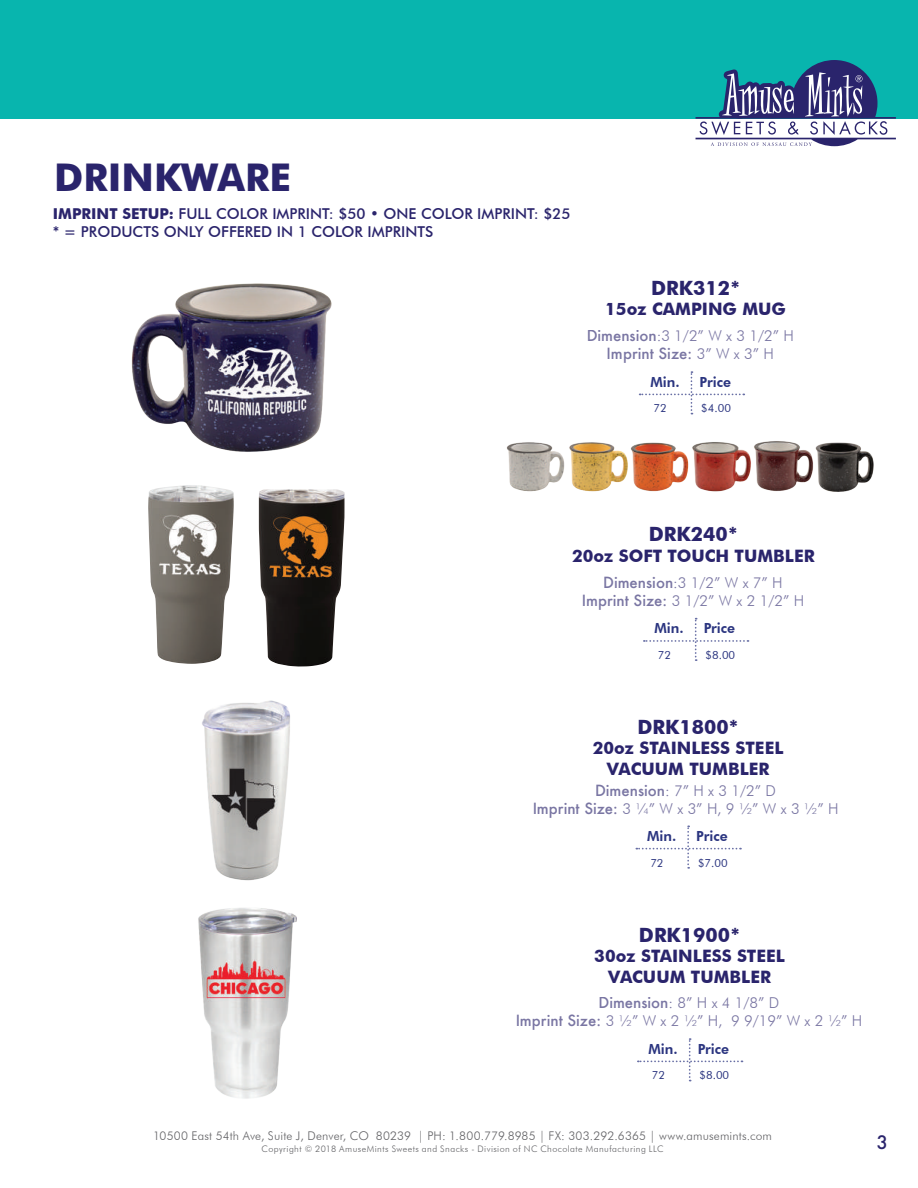
<style>
.page{position:relative;width:918px;height:1188px;background:#fff}
.page>*{position:absolute;margin:0;border:0;box-sizing:border-box;transform-origin:0 0}
.t1{font:700 38.25px "Futura BT";color:#2a246c}
.t2{font:700 19.65px "Futura BT";color:#2a246c}
.t3{font:500 18px "Futura";color:#2a246c}
.t4{font:700 17.1px/20.5px "Futura BT";color:#2a246c;text-align:center}
.t5{font:300 15px/18px "Futura BT";color:#2a246c;text-align:center}
.t6{font:500 15px/18px "Futura BT";color:#2a246c}
.t7{font:500 15px "Futura";color:#2a246c}
.t8{font:800 13.95px "Futura BT";color:#2b3580}
.t9{font:300 12px "Futura BT";letter-spacing:.015em;color:#636366}
.t10{font:11.25px "Futura BT";color:#2b3580}
.t11{font:300 9px "Futura BT";letter-spacing:.05em;color:#636366}
.s1{font-weight:700}
.s2{font-family:"Futura";font-weight:500}
.s3{font-family:"Futura BT";font-weight:300}
</style>
<div class="page">
<div style="left:0;top:0;width:918px;height:119px;background:#08b5ae"></div>
<svg style="left:696px;top:60px;width:200px;height:86px"></svg>
<img style="left:148px;top:485px;width:86px;height:179px">
<img style="left:202px;top:700px;width:88px;height:181px">
<img style="left:259px;top:489px;width:86px;height:178px">
<svg style="left:644px;top:618px;width:104px;height:43px"></svg>
<svg style="left:636px;top:825px;width:105px;height:44px"></svg>
<svg style="left:640px;top:371px;width:104px;height:43px"></svg>
<img style="left:131px;top:283px;width:201px;height:169px">
<img style="left:692px;top:441px;width:182px;height:51px">
<img style="left:631px;top:442px;width:58px;height:50px">
<img style="left:506px;top:442px;width:122px;height:50px">
<img style="left:198px;top:908px;width:99px;height:191px">
<svg style="left:638px;top:1038px;width:104px;height:43px"></svg>
<h1 class="t1" style="left:54px;top:154px;width:239px">DRINKWARE</h1>
<p class="t6" style="left:53px;top:204px;width:519px"><span class="s1">IMPRINT SETUP:</span> FULL COLOR IMPRINT: $50 • ONE COLOR IMPRINT: $25 * = PRODUCTS ONLY OFFERED IN 1 COLOR IMPRINTS</p>
<h2 class="t2" style="left:651px;top:276px;width:91px">DRK312*</h2>
<p class="t4" style="left:605px;top:299px;width:182px">15oz CAMPING MUG</p>
<p class="t5" style="left:587px;top:327px;width:209px"><span class="s2">Dimension</span>:3 1/2” W x 3 1/2” H</p>
<p class="t7" style="left:607px;top:344px;width:169px">Imprint Size: <span class="s3">3” W x 3” H</span></p>
<p class="t8" style="left:650px;top:373px;width:31px">Min.</p>
<p class="t8" style="left:700px;top:373px;width:33px">Price</p>
<p class="t10" style="left:701px;top:402px;width:31px">$4.00</p>
<p class="t10" style="left:654px;top:402px;width:15px">72</p>
<h2 class="t2" style="left:649px;top:522px;width:91px">DRK240*</h2>
<p class="t4" style="left:572px;top:545px;width:244px">20oz SOFT TOUCH TUMBLER</p>
<p class="t5" style="left:582px;top:573px;width:224px"><span class="s2">Dimension</span>:3 1/2” W x 7” H<br><span class="s2">Imprint Size:</span> 3 1/2” W x 2 1/2” H</p>
<p class="t8" style="left:655px;top:620px;width:31px">Min.</p>
<p class="t8" style="left:704px;top:620px;width:33px">Price</p>
<p class="t10" style="left:706px;top:648px;width:31px">$8.00</p>
<p class="t10" style="left:658px;top:648px;width:15px">72</p>
<h2 class="t2" style="left:637px;top:715px;width:103px">DRK1800*</h2>
<p class="t4" style="left:593px;top:738px;width:192px">20oz STAINLESS STEEL<br>VACUUM TUMBLER</p>
<p class="t5" style="left:532px;top:781px;width:308px"><span class="s2">Dimension</span>: 7” H x 3 1/2” D<br><span class="s2">Imprint Size:</span> 3 ¼” W x 3” H, 9 ½” W x 3 ½” H</p>
<p class="t8" style="left:647px;top:827px;width:31px">Min.</p>
<p class="t8" style="left:696px;top:827px;width:33px">Price</p>
<p class="t10" style="left:698px;top:856px;width:31px">$7.00</p>
<p class="t10" style="left:650px;top:856px;width:15px">72</p>
<h2 class="t2" style="left:639px;top:923px;width:103px">DRK1900*</h2>
<p class="t4" style="left:594px;top:946px;width:192px">30oz STAINLESS STEEL<br>VACUUM TUMBLER</p>
<p class="t5" style="left:516px;top:994px;width:348px"><span class="s2">Dimension</span>: 8” H x 4 1/8” D<br><span class="s2">Imprint Size:</span> 3 ½” W x 2 ½” H, 9 9/19” W x 2 ½” H</p>
<p class="t8" style="left:649px;top:1040px;width:31px">Min.</p>
<p class="t8" style="left:698px;top:1040px;width:33px">Price</p>
<p class="t10" style="left:700px;top:1069px;width:31px">$8.00</p>
<p class="t10" style="left:652px;top:1069px;width:15px">72</p>
<p class="t9" style="left:153px;top:1129px;width:621px">10500 East 54th Ave, Suite J, Denver, CO 80239 | PH: 1.800.779.8985 | FX: 303.292.6365 | www.amusemints.com</p>
<p class="t11" style="left:262px;top:1144px;width:403px">Copyright © 2018 AmuseMints Sweets and Snacks - Division of NC Chocolate Manufacturing LLC</p>
<p class="t3" style="left:877px;top:1130px;width:13px">3</p>
</div>
